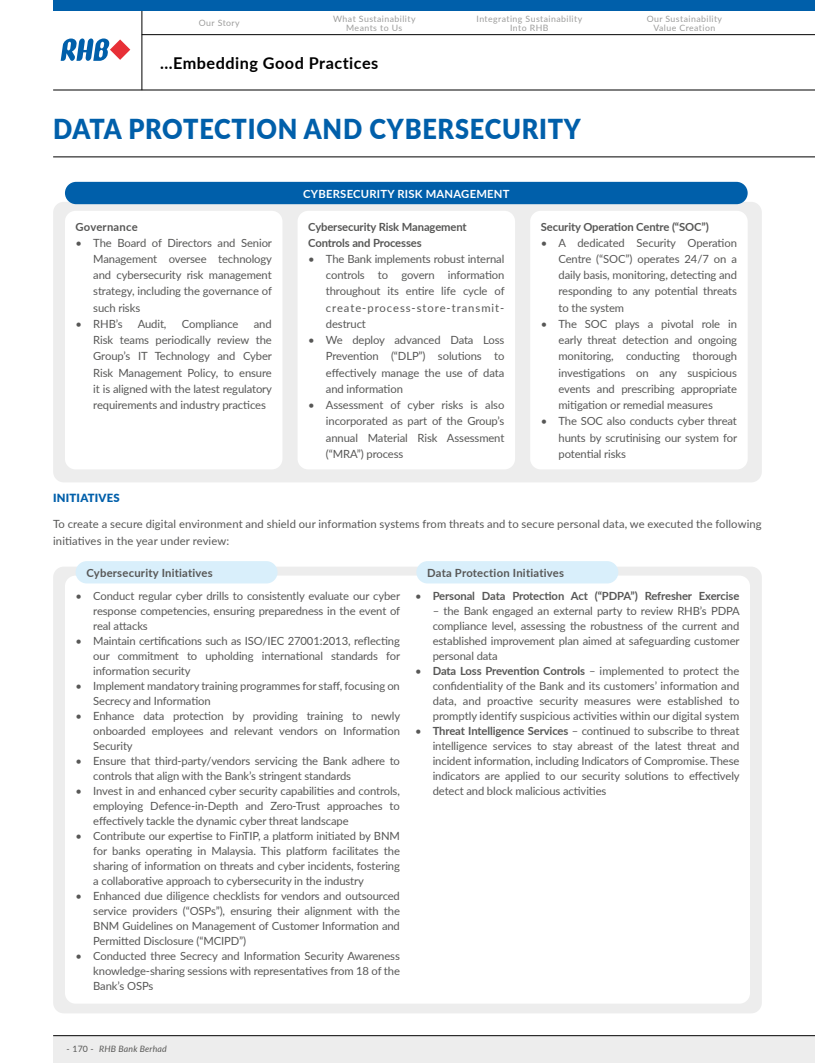
<style>
.page{position:relative;width:815px;height:1063px;background:#fff}
.page>*{position:absolute;margin:0;border:0;box-sizing:border-box;transform-origin:0 0}
.t1{font:900 27.5px "Lato";letter-spacing:.03em;color:#005faa;scale:.92 1}
.t2{font:700 16.25px "Lato";letter-spacing:.03em;color:#000}
.t3{font:11.25px/16.2px "Lato";letter-spacing:-.01em;color:#575756;text-align:justify}
.t4{font:11.25px/16.2px "Lato";letter-spacing:.01em;color:#575756}
.t5{font:700 11.25px/16.2px "Lato";letter-spacing:-.01em;color:#575756}
.t6{font:700 11.25px "Lato";letter-spacing:.02em;color:#575756}
.t7{font:700 11.25px "Lato";letter-spacing:.02em;color:#fff}
.t8{font:900 11.25px "Lato";letter-spacing:.02em;color:#005faa}
.t9{font:8.75px/8.8px "Lato";letter-spacing:.05em;color:#9d9d9c;text-align:center}
.t10{font:italic 8.75px "Lato";letter-spacing:.02em;color:#575756}
.s1{font-weight:400}
.s2{font-weight:700}
.s3{font-style:normal}
</style>
<div class="page">
<div style="left:53px;top:1036px;width:762px;height:27px;background:#ededed"></div>
<hr style="left:53px;top:1035px;width:762px;height:1px;background:#000">
<svg style="left:61px;top:38px;width:69px;height:23px"></svg>
<hr style="left:53px;top:90px;width:762px;height:1px;background:#000">
<hr style="left:142px;top:11px;width:1px;height:79px;background:#000">
<hr style="left:142px;top:34px;width:673px;height:1px;background:#000">
<div style="left:53px;top:0;width:762px;height:11px;background:#005faa"></div>
<hr style="left:53px;top:157px;width:762px;height:1px;background:#000">
<div style="left:53px;top:202px;width:709px;height:280px;background:#ededed;border-radius:11px"></div>
<div style="left:65px;top:211px;width:217px;height:258px;background:#fff;border-radius:11px"></div>
<div style="left:298px;top:211px;width:217px;height:258px;background:#fff;border-radius:11px"></div>
<div style="left:530px;top:211px;width:218px;height:258px;background:#fff;border-radius:11px"></div>
<div style="left:65px;top:182px;width:683px;height:22px;background:#005faa;border-radius:11px"></div>
<div style="left:53px;top:567px;width:709px;height:446px;background:#ededed;border-radius:11px"></div>
<div style="left:65px;top:576px;width:685px;height:428px;background:#fff;border-radius:11px"></div>
<div style="left:416px;top:561px;width:202px;height:22px;background:#d9effb;border-radius:11px"></div>
<div style="left:76px;top:561px;width:202px;height:22px;background:#d9effb;border-radius:11px"></div>
<p class="t9" style="left:199px;top:18px;width:42px">Our Story</p>
<p class="t9" style="left:647px;top:14px;width:77px">Our Sustainability<br>Value Creation</p>
<p class="t9" style="left:333px;top:14px;width:84px">What Sustainability<br>Meants to Us</p>
<p class="t9" style="left:477px;top:14px;width:107px">Integrating Sustainability<br>Into RHB</p>
<h2 class="t2" style="left:160px;top:51px;width:220px">...Embedding Good Practices</h2>
<h1 class="t1" style="left:53px;top:108px;width:575px">DATA PROTECTION AND CYBERSECURITY</h1>
<p class="t6" style="left:76px;top:218px;width:64px">Governance</p>
<p class="t3" style="left:93px;top:234px;width:180px;text-indent:-18px">• The Board of Directors and Senior Management oversee technology and cybersecurity risk management strategy, including the governance of such risks</p>
<p class="t3" style="left:76px;top:315px;width:49px">• RHB’s</p>
<p class="t3" style="left:138px;top:315px;width:30px">Audit,</p>
<p class="t3" style="left:182px;top:315px;width:58px">Compliance</p>
<p class="t3" style="left:93px;top:315px;width:180px;text-indent:161px">and Risk teams periodically review the Group’s IT Technology and Cyber Risk Management Policy, to ensure it is aligned with the latest regulatory requirements and industry practices</p>
<p class="t7" style="left:303px;top:185px;width:208px">CYBERSECURITY RISK MANAGEMENT</p>
<p class="t5" style="left:308px;top:218px;width:160px">Cybersecurity Risk Management<br>Controls and Processes</p>
<p class="t3" style="left:326px;top:250px;width:180px;text-indent:-18px">• The Bank implements robust internal controls to govern information throughout its entire life cycle of create-process-store-transmit&shy;destruct</p>
<p class="t3" style="left:326px;top:332px;width:180px;text-indent:-18px">• We deploy advanced Data Loss Prevention (“DLP”) solutions to effectively manage the use of data and information</p>
<p class="t3" style="left:326px;top:397px;width:180px;text-indent:-18px">• Assessment of cyber risks is also incorporated as part of the Group’s annual Material Risk Assessment (“MRA”) process</p>
<p class="t5" style="left:541px;top:218px;width:170px">Security Operation Centre (“SOC”)</p>
<p class="t3" style="left:558px;top:234px;width:180px;text-indent:-18px">• A dedicated Security Operation Centre (“SOC”) operates 24/7 on a daily basis, monitoring, detecting and responding to any potential threats to the system</p>
<p class="t3" style="left:558px;top:315px;width:180px;text-indent:-18px">• The SOC plays a pivotal role in early threat detection and ongoing monitoring, conducting thorough investigations on any suspicious events and prescribing appropriate mitigation or remedial measures</p>
<p class="t3" style="left:558px;top:413px;width:180px;text-indent:-18px">• The SOC also conducts cyber threat hunts by scrutinising our system for potential risks</p>
<p class="t8" style="left:53px;top:489px;width:68px">INITIATIVES</p>
<p class="t4" style="left:53px;top:516px;width:710px">To create a secure digital environment and shield our information systems from threats and to secure personal data, we executed the following initiatives in the year under review:</p>
<p class="t6" style="left:86px;top:564px;width:128px">Cybersecurity Initiatives</p>
<p class="t6" style="left:427px;top:564px;width:138px">Data Protection Initiatives</p>
<p class="t3" style="left:93px;top:588px;width:308px;line-height:15px;text-indent:-18px">• Conduct regular cyber drills to consistently evaluate our cyber response competencies, ensuring preparedness in the event of real attacks</p>
<p class="t3" style="left:93px;top:633px;width:308px;line-height:15px;text-indent:-18px">• Maintain certifications such as ISO/IEC 27001:2013, reflecting our commitment to upholding international standards for information security</p>
<p class="t3" style="left:93px;top:678px;width:308px;line-height:15px;text-indent:-18px">• Implement mandatory training programmes for staff, focusing on<br>Secrecy and Information</p>
<p class="t3" style="left:93px;top:708px;width:308px;line-height:15px;text-indent:-18px">• Enhance data protection by providing training to newly onboarded employees and relevant vendors on Information Security</p>
<p class="t3" style="left:93px;top:753px;width:308px;line-height:15px;text-indent:-18px">• Ensure that third-party/vendors servicing the Bank adhere to controls that align with the Bank’s stringent standards</p>
<p class="t3" style="left:93px;top:783px;width:308px;line-height:15px;text-indent:-18px">• Invest in and enhanced cyber security capabilities and controls, employing Defence-in-Depth and Zero-Trust approaches to effectively tackle the dynamic cyber threat landscape</p>
<p class="t3" style="left:93px;top:828px;width:308px;line-height:15px;text-indent:-18px">• Contribute our expertise to FinTIP, a platform initiated by BNM for banks operating in Malaysia. This platform facilitates the sharing of information on threats and cyber incidents, fostering a collaborative approach to cybersecurity in the industry</p>
<p class="t3" style="left:93px;top:888px;width:308px;line-height:15px;text-indent:-18px">• Enhanced due diligence checklists for vendors and outsourced service providers (“OSPs”), ensuring their alignment with the BNM Guidelines on Management of Customer Information and Permitted Disclosure (“MCIPD”)</p>
<p class="t3" style="left:93px;top:948px;width:308px;line-height:15px;text-indent:-18px">• Conducted three Secrecy and Information Security Awareness knowledge-sharing sessions with representatives from 18 of the Bank’s OSPs</p>
<p class="t5" style="left:415px;top:588px;width:326px"><span class="s1">•</span> Personal Data Protection Act (“PDPA”) Refresher Exercise</p>
<p class="t3" style="left:433px;top:603px;width:309px;line-height:15px">– the Bank engaged an external party to review RHB’s PDPA compliance level, assessing the robustness of the current and established improvement plan aimed at safeguarding customer personal data</p>
<p class="t3" style="left:433px;top:663px;width:308px;line-height:15px;text-indent:-18px">• <span class="s2">Data Loss Prevention Controls</span> – implemented to protect the confidentiality of the Bank and its customers’ information and data, and proactive security measures were established to promptly identify suspicious activities within our digital system</p>
<p class="t3" style="left:433px;top:723px;width:308px;line-height:15px;text-indent:-18px">• <span class="s2">Threat Intelligence Services</span> – continued to subscribe to threat intelligence services to stay abreast of the latest threat and incident information, including Indicators of Compromise. These indicators are applied to our security solutions to effectively detect and block malicious activities</p>
<p class="t10" style="left:67px;top:1043px;width:102px"><span class="s3">- 170 -</span> RHB Bank Berhad</p>
</div>
